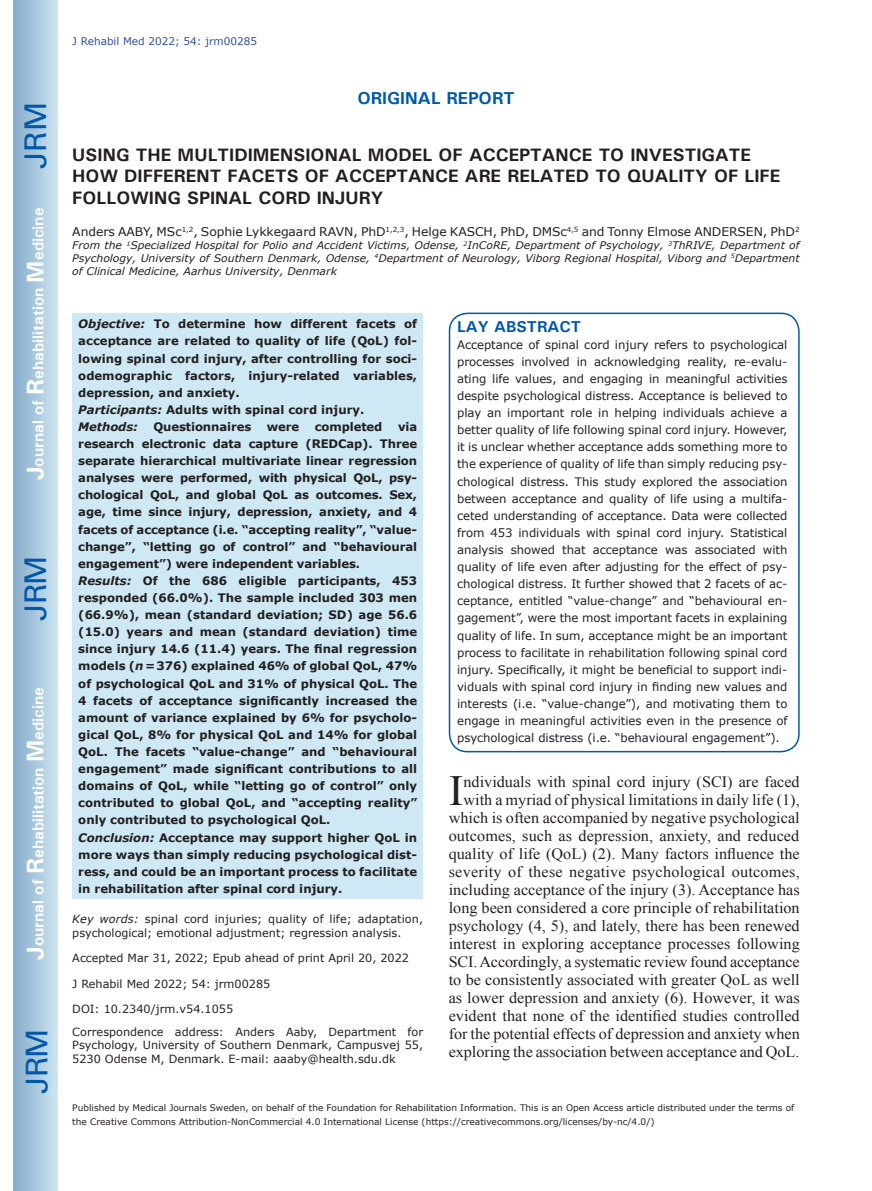
<style>
.page{position:relative;width:872px;height:1191px;background:#fff}
.page>*{position:absolute;margin:0;border:0;box-sizing:border-box;transform-origin:0 0}
.Drop_cap_text{font:42.9px "Times New Roman";color:#231f20}
.t1{font:30px "Univers";letter-spacing:-.03em;color:#0157a8}
.Aticle_tittle{font:700 18px/21.6px "Univers";color:#231f20}
.t2{font:700 17.25px "Univers";color:#0157a8}
.Drop_cap_text-2{font:15.75px/18px "Times New Roman";color:#231f20;text-align:right}
.t3{font:700 15.75px "Univers";color:#fff}
.Rubrik_2{font:700 15.75px "Univers";color:#0157a8}
.Author{font:12px "Verdana";letter-spacing:-.005em;color:#231f20}
.Abstract{font:700 11.7px/17.1px "Verdana";color:#231f20;text-align:justify}
.Lay_Abstract{font:11.7px/17.1px "Verdana";letter-spacing:-.005em;color:#231f20;text-align:justify}
.Abstract-2{font:italic 700 11.7px "Verdana";letter-spacing:-.01em;color:#231f20}
.Corr_Adress{font:11.25px/13.5px "Verdana";color:#231f20;text-align:justify}
.Keywords{font:11.25px/13.5px "Verdana";color:#231f20}
.Ref_sid{font:11.25px "Verdana";color:#231f20}
.Accept_Epub{font:11.25px "Verdana";color:#231f20}
.Adress{font:italic 10.5px/12.8px "Verdana";color:#231f20;text-align:justify}
.t4{font:10.5px "Verdana";color:#324f95}
.t5{font:9px/13.5px "Verdana";color:#231f20}
.s1{font-size:24px}
.s2{font-style:italic}
</style>
<div class="page">
<div style="left:14px;top:0;width:43px;height:1191px;background:linear-gradient(to right,#88acca,#cbe5f2)"></div>
<div style="left:72px;top:313px;width:351px;height:585px;background:#cee8f4"></div>
<div style="left:449px;top:312px;width:350px;height:440px;border:2px solid #0157a8;border-radius:18px"></div>
<h2 class="t1" style="left:18px;top:169px;width:68px;rotate:-90deg">JRM</h2>
<h3 class="t3" style="left:28px;top:480px;width:274px;rotate:-90deg"><span class="s1">J</span>ournal of <span class="s1">R</span>ehabilitation <span class="s1">M</span>edicine</h3>
<h2 class="t1" style="left:18px;top:620px;width:67px;rotate:-90deg">JRM</h2>
<h3 class="t3" style="left:28px;top:959px;width:274px;rotate:-90deg"><span class="s1">J</span>ournal of <span class="s1">R</span>ehabilitation <span class="s1">M</span>edicine</h3>
<h2 class="t1" style="left:19px;top:1093px;width:67px;rotate:-90deg">JRM</h2>
<p class="t4" style="left:72px;top:35px;width:186px">J Rehabil Med 2022; 54: jrm00285</p>
<h3 class="t2" style="left:357px;top:87px;width:159px">ORIGINAL REPORT</h3>
<p class="Aticle_tittle" style="left:72px;top:143px;width:709px">USING THE MULTIDIMENSIONAL MODEL OF ACCEPTANCE TO INVESTIGATE<br>HOW DIFFERENT FACETS OF ACCEPTANCE ARE RELATED TO QUALITY OF LIFE<br>FOLLOWING SPINAL CORD INJURY</p>
<p class="Author" style="left:72px;top:224px;width:729px">Anders AABY, MSc<sup>1,2</sup>, Sophie Lykkegaard RAVN, PhD<sup>1,2,3</sup>, Helge KASCH, PhD, DMSc<sup>4,5</sup> and Tonny Elmose ANDERSEN, PhD<sup>2</sup></p>
<p class="Adress" style="left:72px;top:239px;width:729px">From the <sup>1</sup>Specialized Hospital for Polio and Accident Victims, Odense, <sup>2</sup>InCoRE, Department of Psychology, <sup>3</sup>ThRIVE, Department of Psychology, University of Southern Denmark, Odense, <sup>4</sup>Department of Neurology, Viborg Regional Hospital, Viborg and <sup>5</sup>Department of Clinical Medicine, Aarhus University, Denmark</p>
<p class="Abstract" style="left:78px;top:315px;width:340px"><span class="s2">Objective:</span> To determine how different facets of acceptance are related to quality of life (QoL) fol&shy;lowing spinal cord injury, after controlling for soci&shy;odemographic factors, injury-related variables, depression, and anxiety.</p>
<p class="Abstract" style="left:78px;top:401px;width:287px"><span class="s2">Participants:</span> Adults with spinal cord injury.</p>
<p class="Abstract-2" style="left:78px;top:419px;width:61px">Methods:</p>
<p class="Abstract" style="left:153px;top:418px;width:99px">Questionnaires</p>
<p class="Abstract" style="left:267px;top:418px;width:34px">were</p>
<p class="Abstract" style="left:315px;top:418px;width:69px">completed</p>
<p class="Abstract" style="left:78px;top:418px;width:340px;text-indent:320px">via research electronic data capture (REDCap). Three separate hierarchical multivariate linear regression analyses were performed, with physical QoL, psy&shy;chological QoL, and global QoL as outcomes. Sex, age, time since injury, depression, anxiety, and 4 facets of acceptance (i.e. “accepting reality”, “value&shy;change”, “letting go of control” and “behavioural engagement”) were independent variables.</p>
<p class="Abstract" style="left:78px;top:572px;width:340px"><span class="s2">Results:</span> Of the 686 eligible participants, 453 responded (66.0%). The sample included 303 men (66.9%), mean (standard deviation; SD) age 56.6 (15.0) years and mean (standard deviation) time since injury 14.6 (11.4) years. The final regression models (<span class="s2">n</span>=376) explained 46% of global QoL, 47% of psychological QoL and 31% of physical QoL. The 4 facets of acceptance significantly increased the amount of variance explained by 6% for psycholo&shy;gical QoL, 8% for physical QoL and 14% for global QoL. The facets “value-change” and “behavioural engagement” made significant contributions to all domains of QoL, while “letting go of control” only contributed to global QoL, and “accepting reality” only contributed to psychological QoL.</p>
<p class="Abstract" style="left:78px;top:828px;width:340px"><span class="s2">Conclusion:</span> Acceptance may support higher QoL in more ways than simply reducing psychological dist&shy;ress, and could be an important process to facilitate in rehabilitation after spinal cord injury.</p>
<p class="Keywords" style="left:72px;top:912px;width:352px"><span class="s2">Key words:</span> spinal cord injuries; quality of life; adaptation, psychological; emotional adjustment; regression analysis.</p>
<p class="Accept_Epub" style="left:72px;top:951px;width:338px">Accepted Mar 31, 2022; Epub ahead of print April 20, 2022</p>
<p class="Ref_sid" style="left:72px;top:976px;width:199px">J Rehabil Med 2022; 54: jrm00285</p>
<p class="Ref_sid" style="left:72px;top:1002px;width:162px">DOI: 10.2340/jrm.v54.1055</p>
<p class="Corr_Adress" style="left:72px;top:1025px;width:352px">Correspondence address: Anders Aaby, Department for Psychology, University of Southern Denmark, Campusvej 55, 5230 Odense M, Denmark. E-mail: aaaby@health.sdu.dk</p>
<p class="Rubrik_2" style="left:457px;top:316px;width:125px">LAY ABSTRACT</p>
<p class="Lay_Abstract" style="left:457px;top:336px;width:332px">Acceptance of spinal cord injury refers to psychological processes involved in acknowledging reality, re-evalu&shy;ating life values, and engaging in meaningful activities despite psychological distress. Acceptance is believed to play an important role in helping individuals achieve a better quality of life following spinal cord injury. However, it is unclear whether acceptance adds something more to the experience of quality of life than simply reducing psy&shy;chological distress. This study explored the association between acceptance and quality of life using a multifa&shy;ceted understanding of acceptance. Data were collected from 453 individuals with spinal cord injury. Statistical analysis showed that acceptance was associated with quality of life even after adjusting for the effect of psy&shy;chological distress. It further showed that 2 facets of ac&shy;ceptance, entitled “value-change” and “behavioural en&shy;gagement”, were the most important facets in explaining quality of life. In sum, acceptance might be an important process to facilitate in rehabilitation following spinal cord injury. Specifically, it might be beneficial to support indi&shy;viduals with spinal cord injury in finding new values and interests (i.e. “value-change”), and motivating them to engage in meaningful activities even in the presence of psychological distress (i.e. “behavioural engagement”).</p>
<p class="Drop_cap_text-2" style="left:449px;top:773px;width:352px">ndividuals with spinal cord injury (SCI) are faced with a myriad of physical limitations in daily life (1), which is often accompanied by negative psychological outcomes, such as depression, anxiety, and reduced quality of life (QoL) (2). Many factors influence the severity of these negative psychological outcomes, including acceptance of the injury (3). Acceptance has long been considered a core principle of rehabilitation psychology (4, 5), and lately, there has been renewed interest in exploring acceptance processes following SCI. Accordingly, a systematic review found acceptance to be consistently associated with greater QoL as well as lower depression and anxiety (6). However, it was evident that none of the identified studies controlled for the potential effects of depression and anxiety when exploring the association between acceptance and QoL.</p>
<p class="Drop_cap_text" style="left:449px;top:762px;width:16px">I</p>
<p class="t5" style="left:72px;top:1101px;width:723px">Published by Medical Journals Sweden, on behalf of the Foundation for Rehabilitation Information. This is an Open Access article distributed under the terms of the Creative Commons Attribution-NonCommercial 4.0 International License (https://creativecommons.org/licenses/by-nc/4.0/)</p>
</div>
